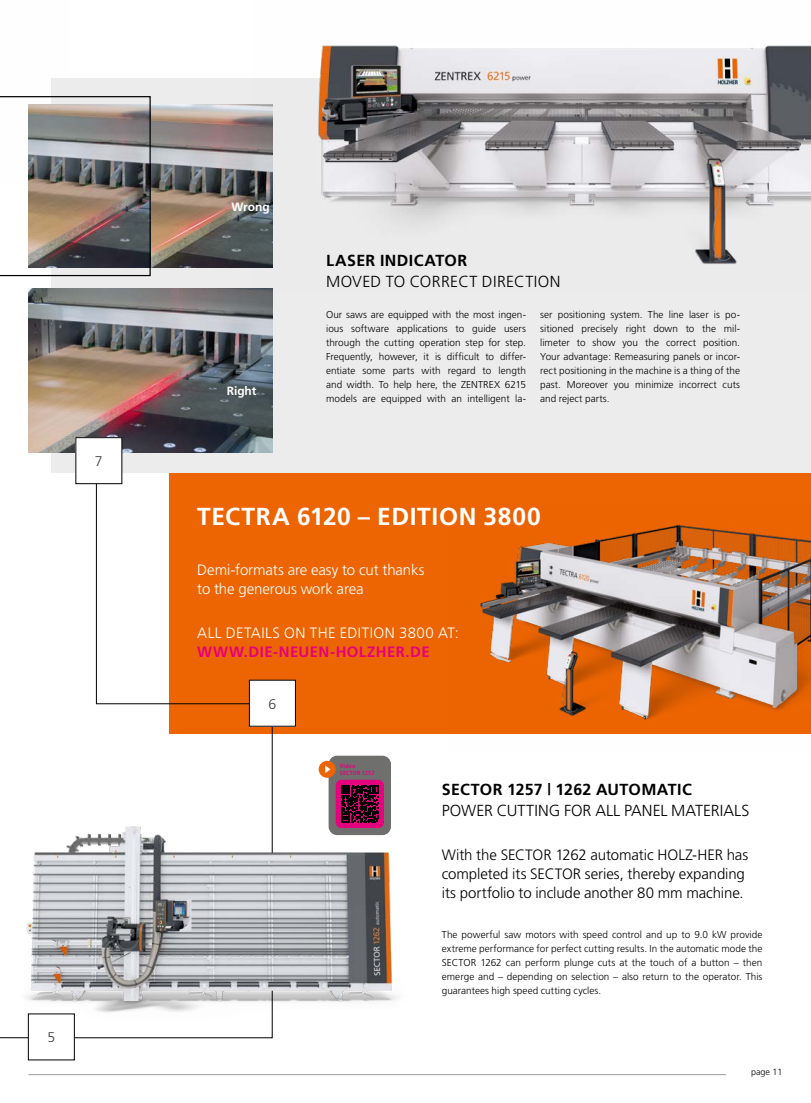
<style>
.page{position:relative;width:811px;height:1103px;background:#fff}
.page>*{position:absolute;margin:0;border:0;box-sizing:border-box;transform-origin:0 0}
.t1{font:700 24.6px "Frutiger";letter-spacing:.025em;color:#fff}
.t2{font:300 16px "Frutiger";letter-spacing:.005em;color:#000}
.t3{font:700 16px "Frutiger";letter-spacing:.02em;color:#000}
.t4{font:300 15px/19px "Frutiger";letter-spacing:-.005em;color:#000}
.t5{font:300 15px/19px "Frutiger";letter-spacing:-.005em;color:#fff}
.t6{font:300 15px "Frutiger";letter-spacing:.03em;color:#fff}
.t7{font:700 15px "Frutiger";letter-spacing:.025em;color:#e5007d}
.t8{font:300 14px "Frutiger";color:#3b3b3a}
.t9{font:700 12px "Frutiger";color:#fff}
.t10{font:300 10px/14px "Frutiger";letter-spacing:.005em;color:#000;text-align:justify}
.t11{font:300 9px "Frutiger";color:#000}
.t12{font:700 condensed 6px/7px "Frutiger";letter-spacing:.035em;color:#e5007d}
</style>
<div class="page">
<div style="left:169px;top:462px;width:642px;height:272px;background:#ec6502"></div>
<svg style="left:0;top:78px;width:273px;height:960px"></svg>
<div style="left:52px;top:78px;width:759px;height:395px;background:#ececed"></div>
<div style="left:28px;top:1013px;width:47px;height:47px;border:1px solid #000"></div>
<div style="left:249px;top:680px;width:46px;height:46px;background:#fff"></div>
<div style="left:249px;top:680px;width:47px;height:47px;border:1px solid #000"></div>
<img style="left:8px;top:825px;width:390px;height:220px">
<img style="left:255px;top:45px;width:556px;height:247px">
<img style="left:151px;top:104px;width:121px;height:164px">
<img style="left:28px;top:289px;width:244px;height:163px">
<img style="left:0;top:96px;width:151px;height:180px">
<img style="left:480px;top:524px;width:331px;height:196px">
<hr style="left:28px;top:1074px;width:698px;height:1px;background:#9c9d9d">
<div style="left:328px;top:755px;width:63px;height:80px;background:#6f6f6e;border-radius:9px"></div>
<div style="left:336px;top:780px;width:48px;height:48px;background:#e5007d;border-radius:6px"></div>
<svg style="left:341px;top:785px;width:38px;height:38px"></svg>
<div style="left:319px;top:761px;width:17px;height:17px;background:#ec6502;border-radius:50%"></div>
<svg style="left:325px;top:765px;width:5px;height:8px"></svg>
<div style="left:76px;top:438px;width:46px;height:46px;background:#fff"></div>
<div style="left:75px;top:437px;width:47px;height:47px;border:1px solid #000"></div>
<h3 class="t8" style="left:95px;top:453px;width:9px">7</h3>
<h3 class="t8" style="left:47px;top:1029px;width:9px">5</h3>
<p class="t9" style="left:231px;top:200px;width:40px">Wrong</p>
<p class="t9" style="left:227px;top:384px;width:31px">Right</p>
<h2 class="t3" style="left:326px;top:251px;width:143px">LASER INDICATOR</h2>
<h2 class="t2" style="left:326px;top:272px;width:236px">MOVED TO CORRECT DIRECTION</h2>
<p class="t10" style="left:326px;top:307px;width:201px">Our saws are equipped with the most ingen&shy;ious software applications to guide users through the cutting operation step for step.<br>Frequently, however, it is difficult to differ&shy;entiate some parts with regard to length and width. To help here, the ZENTREX 6215 models are equipped with an intelligent la-</p>
<p class="t10" style="left:540px;top:307px;width:201px">ser positioning system. The line laser is po&shy;sitioned precisely right down to the mil&shy;limeter to show you the correct position.<br>Your advantage: Remeasuring panels or incor&shy;rect positioning in the machine is a thing of the past. Moreover you minimize incorrect cuts and reject parts.</p>
<h1 class="t1" style="left:197px;top:502px;width:345px">TECTRA 6120 – EDITION 3800</h1>
<h3 class="t5" style="left:197px;top:560px;width:229px">Demi-formats are easy to cut thanks to the generous work area</h3>
<h3 class="t6" style="left:197px;top:624px;width:263px">ALL DETAILS ON THE EDITION 3800 AT:</h3>
<h3 class="t7" style="left:197px;top:643px;width:234px">WWW.DIE-NEUEN-HOLZHER.DE</h3>
<h3 class="t8" style="left:268px;top:696px;width:9px">6</h3>
<p class="t12" style="left:340px;top:762px;width:36px">Video<br>SECTOR 1257</p>
<h2 class="t3" style="left:442px;top:780px;width:252px">SECTOR 1257 | 1262 AUTOMATIC</h2>
<h2 class="t2" style="left:442px;top:801px;width:309px">POWER CUTTING FOR ALL PANEL MATERIALS</h2>
<h3 class="t4" style="left:442px;top:845px;width:308px">With the SECTOR 1262 automatic HOLZ-HER has completed its SECTOR series, thereby expanding its portfolio to include another 80 mm machine.</h3>
<p class="t10" style="left:442px;top:927px;width:322px">The powerful saw motors with speed control and up to 9.0 kW provide extreme performance for perfect cutting results. In the automatic mode the SECTOR 1262 can perform plunge cuts at the touch of a button – then emerge and – depending on selection – also return to the operator. This guarantees high speed cutting cycles.</p>
<p class="t11" style="left:751px;top:1066px;width:33px">page 11</p>
</div>
